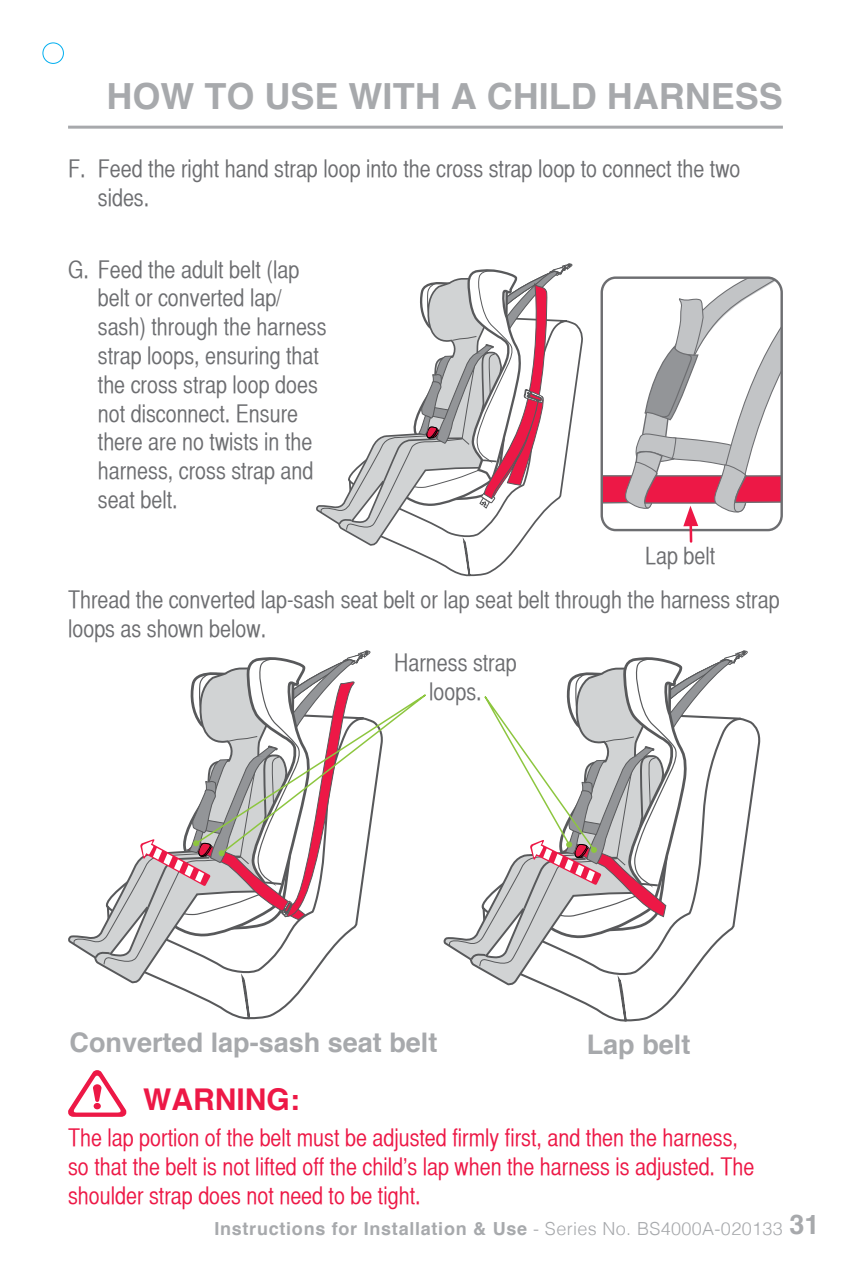
<style>
.page{position:relative;width:851px;height:1276px;background:#fff}
.page>*{position:absolute;margin:0;border:0;box-sizing:border-box;transform-origin:0 0}
.t1{font:700 36px "Helvetica";color:#a7a9ac}
.t2{font:700 30px "Helvetica";color:#ed1846}
.t3{font:700 27px "Helvetica";color:#a7a9ac}
.t4{font:24px/28.8px "Helvetica CY Plain";color:#6d6e71}
.t5{font:24px/28.8px "Helvetica CY Plain";color:#ed1846}
.t6{font:700 18px "Helvetica";letter-spacing:.04em;color:#a7a9ac}
.s1{font-weight:300}
.s2{font-size:27px}
</style>
<div class="page">
<hr style="left:68px;top:126px;width:714px;height:3px;background:#a7a9ac">
<div style="left:43px;top:43px;width:21px;height:21px;border:1px solid #00aeef;border-radius:50%"></div>
<svg style="left:545px;top:720px;width:216px;height:302px"></svg>
<svg style="left:443px;top:937px;width:222px;height:49px"></svg>
<svg style="left:169px;top:965px;width:152px;height:55px"></svg>
<svg style="left:68px;top:935px;width:220px;height:49px"></svg>
<svg style="left:371px;top:694px;width:55px;height:132px"></svg>
<svg style="left:447px;top:650px;width:301px;height:317px"></svg>
<svg style="left:590px;top:846px;width:7px;height:7px"></svg>
<svg style="left:565px;top:841px;width:7px;height:7px"></svg>
<svg style="left:72px;top:650px;width:299px;height:315px"></svg>
<svg style="left:401px;top:333px;width:182px;height:244px"></svg>
<svg style="left:316px;top:505px;width:186px;height:41px"></svg>
<svg style="left:319px;top:263px;width:263px;height:267px"></svg>
<svg style="left:68px;top:1070px;width:59px;height:47px"></svg>
<div style="left:600px;top:276px;width:182px;height:255px;border:2px solid #6d6e71;border-radius:14px"></div>
<hr style="left:689px;top:521px;width:3px;height:20px;background:#ed1846">
<svg style="left:601px;top:278px;width:180px;height:248px"></svg>
<h1 class="t1" style="left:106px;top:64px;width:678px">HOW TO USE WITH A CHILD HARNESS</h1>
<p class="t4" style="left:98px;top:155px;width:644px;text-indent:-30px">F. Feed the right hand strap loop into the cross strap loop to connect the two sides.</p>
<p class="t4" style="left:98px;top:255px;width:230px;text-indent:-30px">G. Feed the adult belt (lap belt or converted lap/ sash) through the harness strap loops, ensuring that the cross strap loop does not disconnect. Ensure there are no twists in the harness, cross strap and seat belt.</p>
<p class="t4" style="left:645px;top:541px;width:72px">Lap belt</p>
<p class="t4" style="left:68px;top:585px;width:713px">Thread the converted lap-sash seat belt or lap seat belt through the harness strap loops as shown below.</p>
<p class="t4" style="left:394px;top:648px;width:124px;text-align:center">Harness strap loops.</p>
<p class="t3" style="left:70px;top:1018px;width:369px">Converted lap-sash seat belt</p>
<p class="t3" style="left:586px;top:1020px;width:105px">Lap belt</p>
<p class="t2" style="left:143px;top:1072px;width:158px">WARNING:</p>
<p class="t5" style="left:68px;top:1123px;width:687px">The lap portion of the belt must be adjusted firmly first, and then the harness, so that the belt is not lifted off the child’s lap when the harness is adjusted. The shoulder strap does not need to be tight.</p>
<p class="t6" style="left:214px;top:1212px;width:606px">Instructions for Installation &amp; Use <span class="s1">- Series No. BS4000A-020133</span> <span class="s2">31</span></p>
</div>
